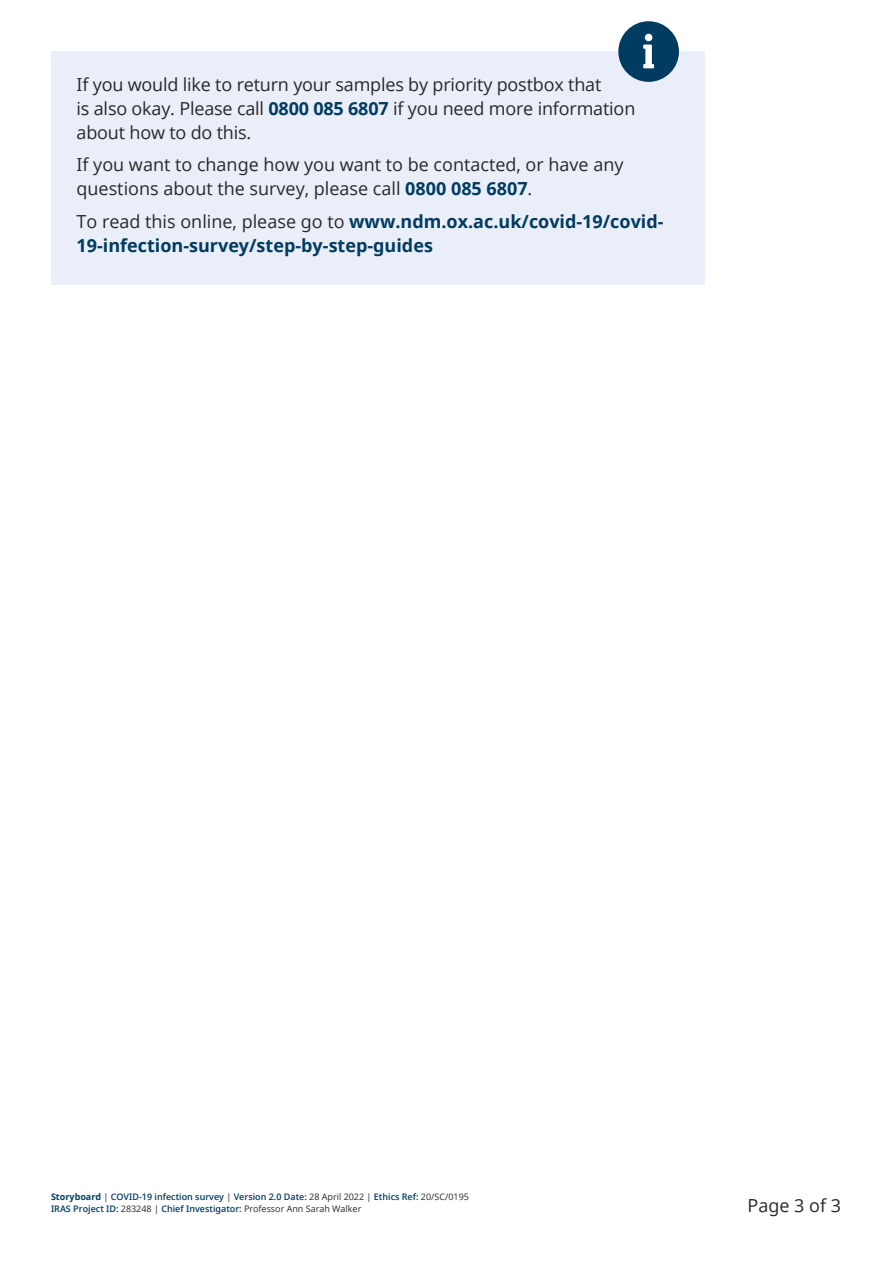
<style>
.page{position:relative;width:893px;height:1263px;background:#fff}
.page>*{position:absolute;margin:0;border:0;box-sizing:border-box;transform-origin:0 0}
.Body_copy{font:18px/24px "Open Sans";letter-spacing:-.01em;color:#282827}
.Body_copy-2{font:700 18px/24px "Open Sans";color:#003b61}
.Right_aligned{font:18px "Open Sans";color:#282827}
.t1{font:600 9px/12px "Open Sans";color:#003b61}
.s1{font-weight:700;color:#003b61}
.s2{font-weight:400;color:#282827}
.s3{font-weight:700}
</style>
<div class="page">
<div style="left:51px;top:52px;width:653px;height:233px;background:#eaeef8"></div>
<div style="left:618px;top:21px;width:61px;height:61px;background:#003b61;border-radius:50%"></div>
<div style="left:645px;top:34px;width:7px;height:7px;background:#fff;border-radius:50%"></div>
<svg style="left:643px;top:45px;width:11px;height:23px"></svg>
<p class="Body_copy" style="left:77px;top:72px;width:560px">If you would like to return your samples by priority postbox that<br>is also okay. Please call <span class="s1">0800 085 6807</span> if you need more information about how to do this.</p>
<p class="Body_copy" style="left:77px;top:152px;width:548px">If you want to change how you want to be contacted, or have any questions about the survey, please call <span class="s1">0800 085 6807</span>.</p>
<p class="Body_copy-2" style="left:77px;top:209px;width:589px"><span class="s2">To read this online, please go to</span> www.ndm.ox.ac.uk/covid-19/covid-<br>19-infection-survey/step-by-step-guides</p>
<p class="t1" style="left:51px;top:1190px;width:419px"><span class="s3">Storyboard</span> <span class="s2">|</span> COVID-19 infection survey <span class="s2">|</span> Version 2.0 Date: <span class="s2">28 April 2022 |</span> Ethics Ref: <span class="s2">20/SC/0195<br></span>IRAS Project ID: <span class="s2">283248 |</span> Chief Investigator: <span class="s2">Professor Ann Sarah Walker</span></p>
<p class="Right_aligned" style="left:748px;top:1193px;width:95px">Page 3 of 3</p>
</div>
